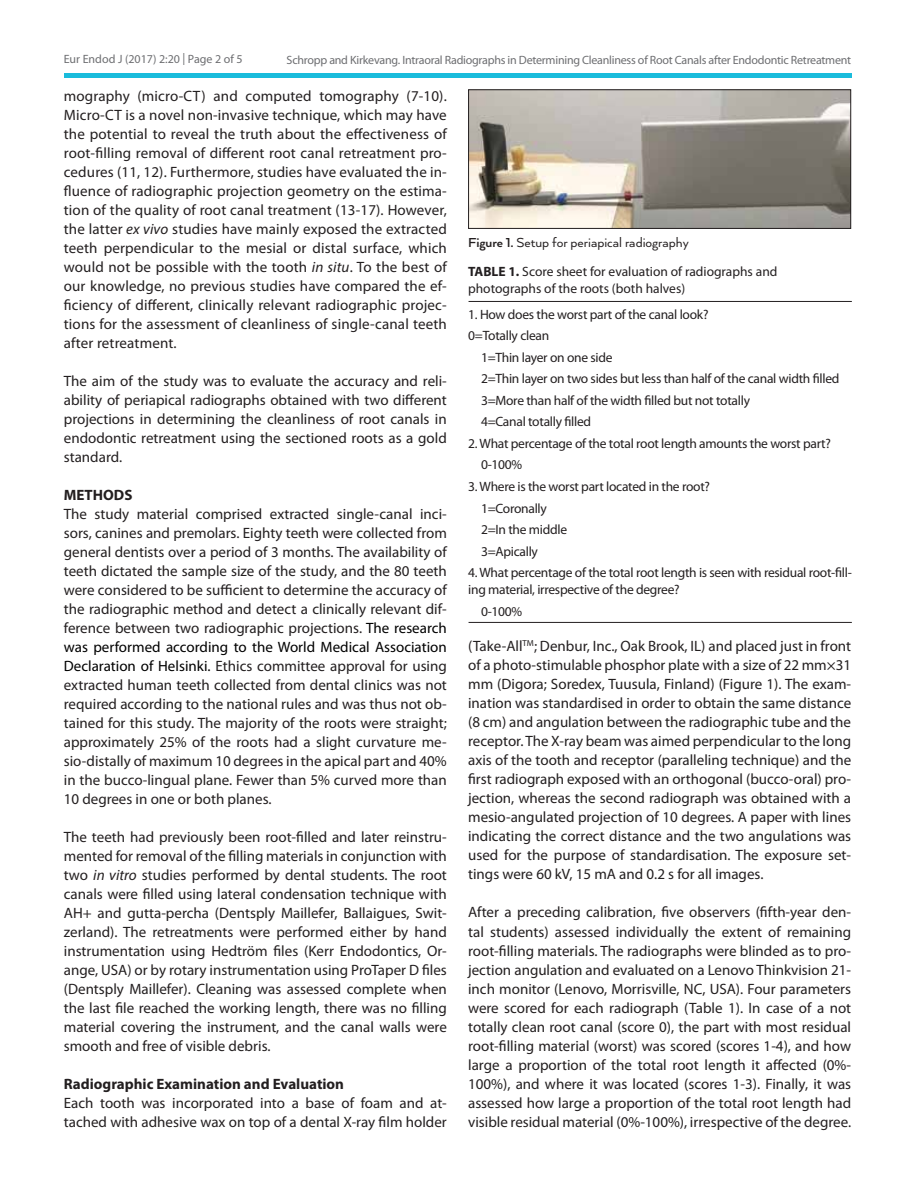
<style>
.page{position:relative;width:915px;height:1191px;background:#fff}
.page>*{position:absolute;margin:0;border:0;box-sizing:border-box;transform-origin:0 0}
.t1{font:15px/19px "Myriad Pro";color:#231f20;text-align:justify}
.t2{font:700 15px "Myriad Pro";color:#231f20}
.t3{font:15px "Arquitecta";color:#231f20}
.t4{font:13.5px/21.5px "Myriad Pro";letter-spacing:-.02em;color:#231f20}
.t5{font:13.5px/17.2px "Myriad Pro";color:#231f20}
.t6{font:12px "Myriad Pro";letter-spacing:-.02em;color:#6d6e71}
.t7{font:12px "Myriad Pro";color:#6d6e71}
.s1{font-style:italic}
.s2{color:#000}
.s3{font-weight:700}
</style>
<div class="page">
<div style="left:64px;top:73px;width:786px;height:5px;background:#1abcdc"></div>
<img style="left:470px;top:91px;width:378px;height:136px">
<div style="left:468px;top:89px;width:382px;height:140px;border:1px solid #231f20"></div>
<hr style="left:468px;top:622px;width:383px;height:1px;background:#231f20">
<hr style="left:468px;top:301px;width:383px;height:1px;background:#231f20">
<p class="t7" style="left:64px;top:52px;width:180px">Eur Endod J (2017) 2:20 | Page 2 of 5</p>
<p class="t6" style="left:286px;top:52px;width:566px">Schropp and Kirkevang. Intraoral Radiographs in Determining Cleanliness of Root Canals after Endodontic Retreatment</p>
<p class="t1" style="left:64px;top:86px;width:384px">mography (micro-CT) and computed tomography (7-10).<br>Micro-CT is a novel non-invasive technique, which may have the potential to reveal the truth about the effectiveness of root-filling removal of different root canal retreatment pro&shy;cedures (11, 12). Furthermore, studies have evaluated the in&shy;fluence of radiographic projection geometry on the estima&shy;tion of the quality of root canal treatment (13-17). However, the latter <span class="s1">ex vivo</span> studies have mainly exposed the extracted teeth perpendicular to the mesial or distal surface, which would not be possible with the tooth <span class="s1">in situ</span>. To the best of our knowledge, no previous studies have compared the ef&shy;ficiency of different, clinically relevant radiographic projec&shy;tions for the assessment of cleanliness of single-canal teeth after retreatment.</p>
<p class="t1" style="left:64px;top:371px;width:384px">The aim of the study was to evaluate the accuracy and reli&shy;ability of periapical radiographs obtained with two different projections in determining the cleanliness of root canals in endodontic retreatment using the sectioned roots as a gold standard.</p>
<p class="t2" style="left:64px;top:485px;width:70px">METHODS</p>
<p class="t1" style="left:64px;top:504px;width:384px">The study material comprised extracted single-canal inci&shy;sors, canines and premolars. Eighty teeth were collected from general dentists over a period of 3 months. The availability of teeth dictated the sample size of the study, and the 80 teeth were considered to be sufficient to determine the accuracy of the radiographic method and detect a clinically relevant dif&shy;ference between two radiographic projections. <span class="s2">The research was performed according to the World Medical Association Declaration of Helsinki.</span> Ethics committee approval for using extracted human teeth collected from dental clinics was not required according to the national rules and was thus not ob&shy;tained for this study. The majority of the roots were straight; approximately 25% of the roots had a slight curvature me&shy;sio-distally of maximum 10 degrees in the apical part and 40% in the bucco-lingual plane. Fewer than 5% curved more than 10 degrees in one or both planes.</p>
<p class="t1" style="left:64px;top:827px;width:384px">The teeth had previously been root-filled and later reinstru&shy;mented for removal of the filling materials in conjunction with two <span class="s1">in vitro</span> studies performed by dental students. The root canals were filled using lateral condensation technique with AH+ and gutta-percha (Dentsply Maillefer, Ballaigues, Swit&shy;zerland). The retreatments were performed either by hand instrumentation using Hedtröm files (Kerr Endodontics, Or&shy;ange, USA) or by rotary instrumentation using ProTaper D files (Dentsply Maillefer). Cleaning was assessed complete when the last file reached the working length, there was no filling material covering the instrument, and the canal walls were smooth and free of visible debris.</p>
<p class="t2" style="left:64px;top:1074px;width:282px">Radiographic Examination and Evaluation</p>
<p class="t1" style="left:64px;top:1093px;width:384px">Each tooth was incorporated into a base of foam and at&shy;tached with adhesive wax on top of a dental X-ray film holder</p>
<p class="t3" style="left:468px;top:233px;width:222px"><span class="s3">Figure 1.</span> Setup for periapical radiography</p>
<p class="t5" style="left:468px;top:263px;width:311px"><span class="s3">TABLE 1.</span> Score sheet for evaluation of radiographs and photographs of the roots (both halves)</p>
<p class="t4" style="left:468px;top:303px;width:241px">1. How does the worst part of the canal look?</p>
<p class="t4" style="left:468px;top:325px;width:82px">0=Totally clean</p>
<p class="t4" style="left:481px;top:346px;width:133px">1=Thin layer on one side</p>
<p class="t4" style="left:481px;top:368px;width:360px">2=Thin layer on two sides but less than half of the canal width filled</p>
<p class="t4" style="left:481px;top:389px;width:270px">3=More than half of the width filled but not totally</p>
<p class="t4" style="left:481px;top:411px;width:112px">4=Canal totally filled</p>
<p class="t4" style="left:481px;top:432px;width:351px;text-indent:-13px">2. What percentage of the total root length amounts the worst part?<br>0-100%</p>
<p class="t4" style="left:481px;top:475px;width:230px;text-indent:-13px">3. Where is the worst part located in the root?<br>1=Coronally<br>2=In the middle<br>3=Apically</p>
<p class="t4" style="left:468px;top:563px;width:385px;line-height:17.2px">4. What percentage of the total root length is seen with residual root-fill&shy;ing material, irrespective of the degree?</p>
<p class="t4" style="left:481px;top:600px;width:43px">0-100%</p>
<p class="t1" style="left:468px;top:636px;width:384px">(Take-All<sup>TM</sup>; Denbur, Inc., Oak Brook, IL) and placed just in front of a photo-stimulable phosphor plate with a size of 22 mm×31 mm (Digora; Soredex, Tuusula, Finland) (Figure 1). The exam&shy;ination was standardised in order to obtain the same distance (8 cm) and angulation between the radiographic tube and the receptor. The X-ray beam was aimed perpendicular to the long axis of the tooth and receptor (paralleling technique) and the first radiograph exposed with an orthogonal (bucco-oral) pro&shy;jection, whereas the second radiograph was obtained with a mesio-angulated projection of 10 degrees. A paper with lines indicating the correct distance and the two angulations was used for the purpose of standardisation. The exposure set&shy;tings were 60 kV, 15 mA and 0.2 s for all images.</p>
<p class="t1" style="left:468px;top:902px;width:384px">After a preceding calibration, five observers (fifth-year den&shy;tal students) assessed individually the extent of remaining root-filling materials. The radiographs were blinded as to pro&shy;jection angulation and evaluated on a Lenovo Thinkvision 21- inch monitor (Lenovo, Morrisville, NC, USA). Four parameters were scored for each radiograph (Table 1). In case of a not totally clean root canal (score 0), the part with most residual root-filling material (worst) was scored (scores 1-4), and how large a proportion of the total root length it affected (0%- 100%), and where it was located (scores 1-3). Finally, it was assessed how large a proportion of the total root length had visible residual material (0%-100%), irrespective of the degree.</p>
</div>
